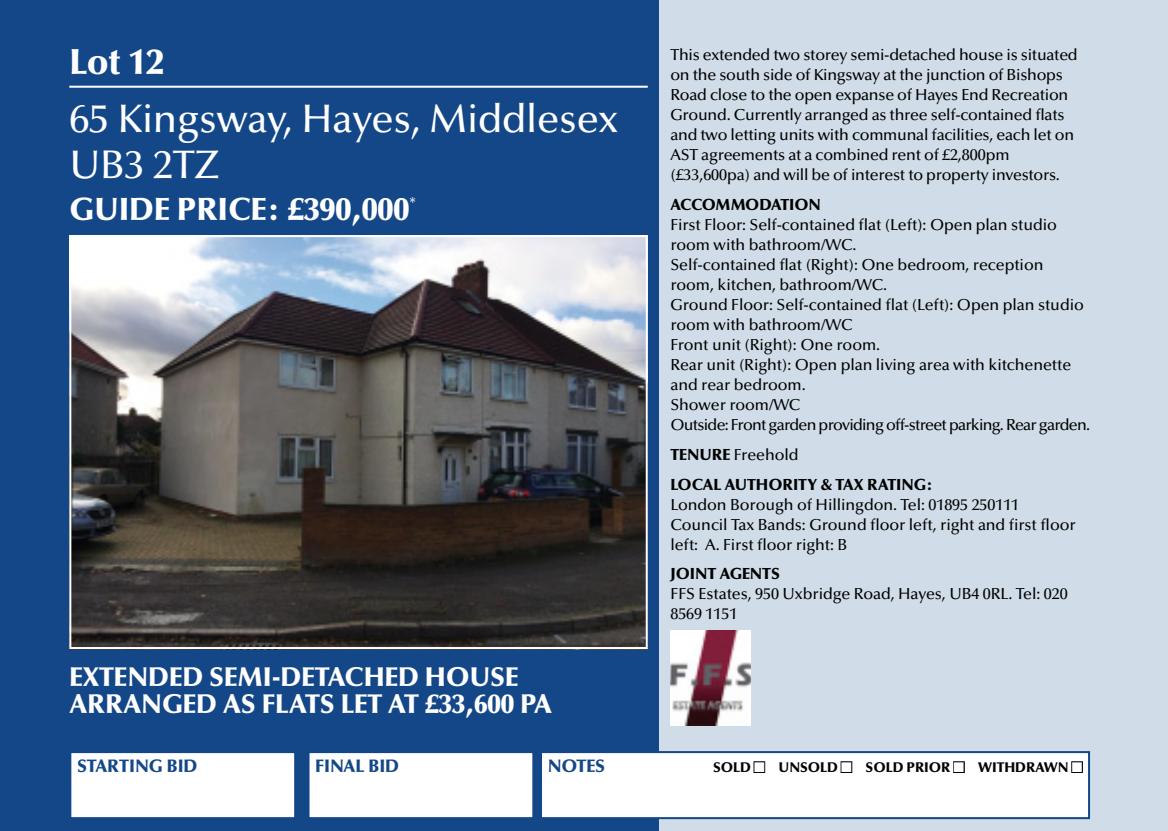
<style>
.page{position:relative;width:1168px;height:831px;background:#fff}
.page>*{position:absolute;margin:0;border:0;box-sizing:border-box;transform-origin:0 0}
.t1{font:500 40px/46px "Optima LT Std";letter-spacing:-.005em;color:#fff}
.t2{font:900 36px "Optima LT Std";color:#fff}
.t3{font:900 32px "Optima LT Std";letter-spacing:-.005em;color:#fff}
.t4{font:900 27px/27px "Optima LT Std";letter-spacing:-.005em;color:#fff}
.t5{font:900 18px "Optima LT Std";letter-spacing:-.005em;color:#144787}
.t6{font:500 16px/20px "Optima LT Std";letter-spacing:-.005em;color:#000}
.t7{font:900 16px/30px "Optima LT Std";letter-spacing:-.005em;color:#000}
.t8{font:900 16px "Optima LT Std";letter-spacing:-.035em;color:#000}
.t9{font:900 14px "Optima LT Std";letter-spacing:-.005em;color:#000}
.s1{font-weight:500}
</style>
<div class="page">
<div style="left:625px;top:0;width:543px;height:831px;background:#d0dde8"></div>
<div style="left:0;top:0;width:659px;height:831px;background:#144787"></div>
<hr style="left:69px;top:86px;width:579px;height:2px;background:#fff">
<img style="left:670px;top:631px;width:80px;height:94px">
<img style="left:72px;top:238px;width:573px;height:408px">
<div style="left:69px;top:235px;width:579px;height:414px;border:2px solid #fff"></div>
<div style="left:70px;top:752px;width:225px;height:66px;background:#fff"></div>
<div style="left:69px;top:751px;width:227px;height:68px;border:2px solid #144787"></div>
<div style="left:308px;top:752px;width:225px;height:66px;background:#fff"></div>
<div style="left:307px;top:751px;width:227px;height:68px;border:2px solid #144787"></div>
<div style="left:541px;top:752px;width:548px;height:66px;background:#fff"></div>
<div style="left:540px;top:751px;width:550px;height:68px;border:2px solid #144787"></div>
<h2 class="t2" style="left:69px;top:48px;width:96px">Lot 12</h2>
<h1 class="t1" style="left:69px;top:99px;width:551px">65 Kingsway, Hayes, Middlesex<br>UB3 2TZ</h1>
<h3 class="t3" style="left:69px;top:196px;width:349px">GUIDE PRICE: £390,000<sup>*</sup></h3>
<h3 class="t4" style="left:69px;top:666px;width:484px">EXTENDED SEMI-DETACHED HOUSE<br>ARRANGED AS FLATS LET AT £33,600 PA</h3>
<p class="t6" style="left:670px;top:46px;width:409px">This extended two storey semi-detached house is situated on the south side of Kingsway at the junction of Bishops Road close to the open expanse of Hayes End Recreation Ground. Currently arranged as three self-contained flats and two letting units with communal facilities, each let on AST agreements at a combined rent of £2,800pm (£33,600pa) and will be of interest to property investors.</p>
<p class="t8" style="left:670px;top:198px;width:152px">ACCOMMODATION</p>
<p class="t6" style="left:670px;top:216px;width:421px">First Floor: Self-contained flat (Left): Open plan studio room with bathroom/WC.<br>Self-contained flat (Right): One bedroom, reception room, kitchen, bathroom/WC.<br>Ground Floor: Self-contained flat (Left): Open plan studio room with bathroom/WC<br>Front unit (Right): One room.<br>Rear unit (Right): Open plan living area with kitchenette and rear bedroom.<br>Shower room/WC<br>Outside: Front garden providing off-street parking. Rear garden.</p>
<p class="t7" style="left:670px;top:441px;width:264px">TENURE <span class="s1">Freehold<br></span>LOCAL AUTHORITY &amp; TAX RATING:</p>
<p class="t6" style="left:670px;top:496px;width:407px">London Borough of Hillingdon. Tel: 01895 250111<br>Council Tax Bands: Ground floor left, right and first floor left: A. First floor right: B</p>
<p class="t7" style="left:670px;top:561px;width:111px">JOINT AGENTS</p>
<p class="t6" style="left:670px;top:586px;width:399px">FFS Estates, 950 Uxbridge Road, Hayes, UB4 0RL. Tel: 020<br>8569 1151</p>
<p class="t5" style="left:77px;top:758px;width:122px">STARTING BID</p>
<p class="t5" style="left:315px;top:758px;width:86px">FINAL BID</p>
<p class="t5" style="left:548px;top:758px;width:59px">NOTES</p>
<p class="t9" style="left:713px;top:761px;width:371px">SOLD ■ UNSOLD ■ SOLD PRIOR ■ WITHDRAWN ■</p>
</div>
